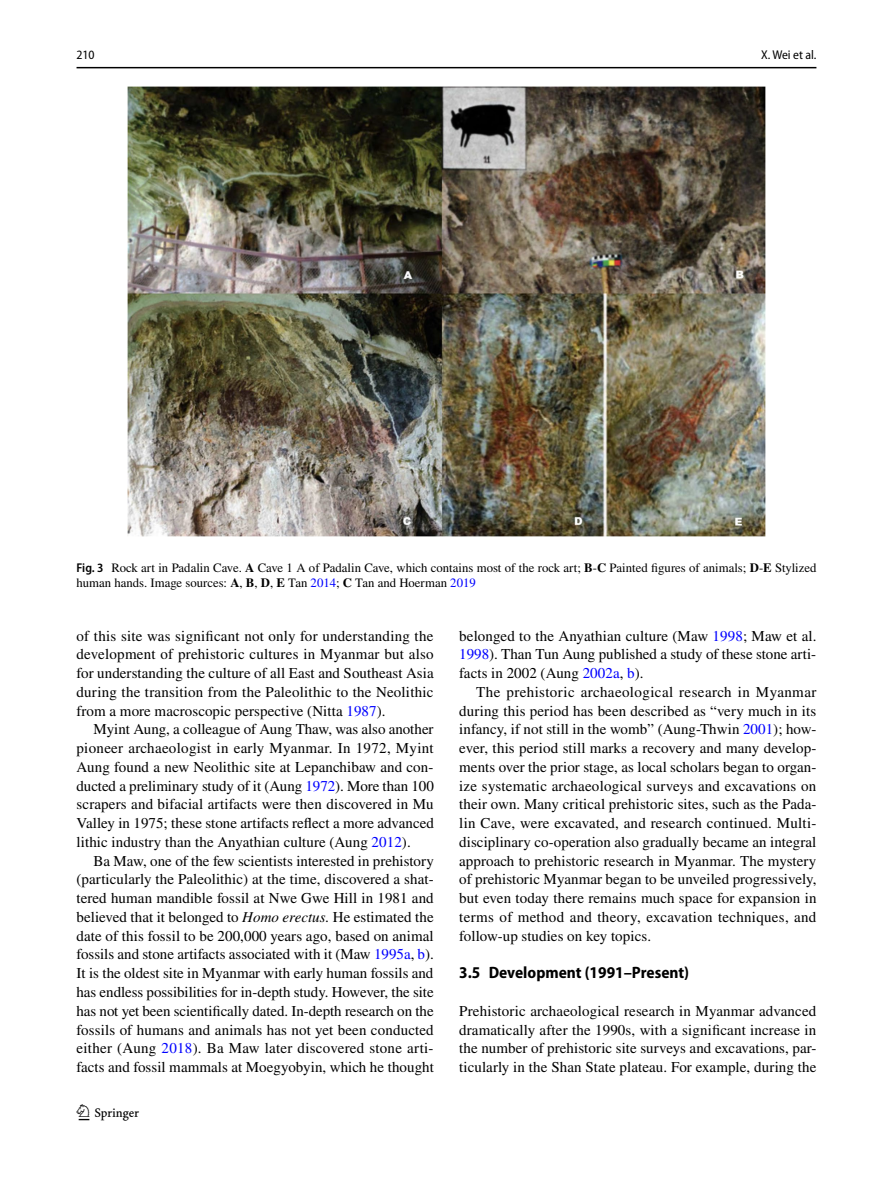
<style>
.page{position:relative;width:893px;height:1187px;background:#fff}
.page>*{position:absolute;margin:0;border:0;box-sizing:border-box;transform-origin:0 0}
.t1{font:22.5px "Springnew Regular 2";color:#000}
.t2{font:700 semi-condensed 16.5px "Myriad Pro";color:#000}
.t3{font:15px/18.8px "STIX";letter-spacing:.005em;color:#000;text-align:justify}
.t4{font:12.75px/15px "STIX";color:#000}
.t5{font:semi-condensed 12.75px "Myriad Pro";color:#000}
.s1{font-family:"Myriad Pro";font-weight:600;font-stretch:semi-condensed}
.s2{font-weight:700}
.s3{color:#00f}
.s4{font-style:italic}
</style>
<div class="page">
<hr style="left:77px;top:67px;width:739px;height:1px;background:#000">
<img style="left:127px;top:87px;width:638px;height:450px">
<p class="t5" style="left:77px;top:48px;width:20px">210</p>
<p class="t5" style="left:761px;top:48px;width:57px">X. Wei et al.</p>
<p class="t4" style="left:77px;top:561px;width:741px"><span class="s1">Fig. 3</span> Rock art in Padalin Cave. <span class="s2">A</span> Cave 1 A of Padalin Cave, which contains most of the rock art; <span class="s2">B</span>-<span class="s2">C</span> Painted figures of animals; <span class="s2">D</span>-<span class="s2">E</span> Stylized human hands. Image sources: <span class="s2">A</span>, <span class="s2">B</span>, <span class="s2">D</span>, <span class="s2">E</span> Tan <span class="s3">2014</span>; <span class="s2">C</span> Tan and Hoerman <span class="s3">2019</span></p>
<p class="t3" style="left:77px;top:627px;width:359px">of this site was significant not only for understanding the development of prehistoric cultures in Myanmar but also for understanding the culture of all East and Southeast Asia during the transition from the Paleolithic to the Neolithic from a more macroscopic perspective (Nitta <span class="s3">1987</span>).</p>
<p class="t3" style="left:77px;top:721px;width:359px;text-indent:17px">Myint Aung, a colleague of Aung Thaw, was also another pioneer archaeologist in early Myanmar. In 1972, Myint Aung found a new Neolithic site at Lepanchibaw and con&shy;ducted a preliminary study of it (Aung <span class="s3">1972</span>). More than 100 scrapers and bifacial artifacts were then discovered in Mu Valley in 1975; these stone artifacts reflect a more advanced lithic industry than the Anyathian culture (Aung <span class="s3">2012</span>).</p>
<p class="t3" style="left:77px;top:852px;width:359px;text-indent:17px">Ba Maw, one of the few scientists interested in prehistory (particularly the Paleolithic) at the time, discovered a shat&shy;tered human mandible fossil at Nwe Gwe Hill in 1981 and believed that it belonged to <span class="s4">Homo erectus.</span> He estimated the date of this fossil to be 200,000 years ago, based on animal fossils and stone artifacts associated with it (Maw <span class="s3">1995a</span>, <span class="s3">b</span>).<br>It is the oldest site in Myanmar with early human fossils and has endless possibilities for in-depth study. However, the site has not yet been scientifically dated. In-depth research on the fossils of humans and animals has not yet been conducted either (Aung <span class="s3">2018</span>). Ba Maw later discovered stone arti&shy;facts and fossil mammals at Moegyobyin, which he thought</p>
<h1 class="t1" style="left:79px;top:1104px;width:62px">1 3</h1>
<p class="t3" style="left:459px;top:627px;width:359px">belonged to the Anyathian culture (Maw <span class="s3">1998</span>; Maw et al.<br><span class="s3">1998</span>). Than Tun Aung published a study of these stone arti&shy;facts in 2002 (Aung <span class="s3">2002a</span>, <span class="s3">b</span>).</p>
<p class="t3" style="left:459px;top:683px;width:359px;text-indent:17px">The prehistoric archaeological research in Myanmar during this period has been described as “very much in its infancy, if not still in the womb” (Aung-Thwin <span class="s3">2001</span>); how&shy;ever, this period still marks a recovery and many develop&shy;ments over the prior stage, as local scholars began to organ&shy;ize systematic archaeological surveys and excavations on their own. Many critical prehistoric sites, such as the Pada&shy;lin Cave, were excavated, and research continued. Multi&shy;disciplinary co-operation also gradually became an integral approach to prehistoric research in Myanmar. The mystery of prehistoric Myanmar began to be unveiled progressively, but even today there remains much space for expansion in terms of method and theory, excavation techniques, and follow-up studies on key topics.</p>
<p class="t2" style="left:459px;top:963px;width:231px">3.5 Development (1991–Present)</p>
<p class="t3" style="left:459px;top:1002px;width:359px">Prehistoric archaeological research in Myanmar advanced dramatically after the 1990s, with a significant increase in the number of prehistoric site surveys and excavations, par&shy;ticularly in the Shan State plateau. For example, during the</p>
</div>
